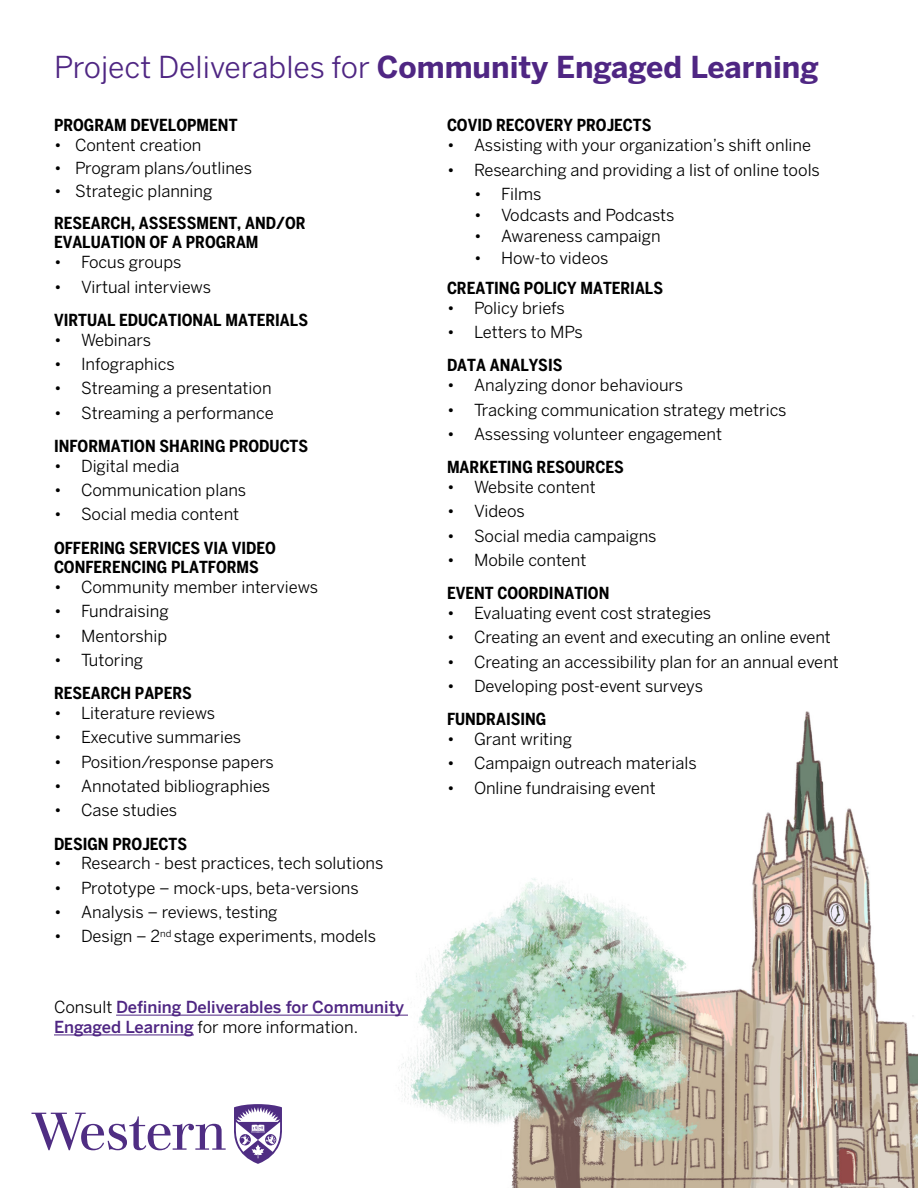
<style>
.page{position:relative;width:918px;height:1188px;background:#fff}
.page>*{position:absolute;margin:0;border:0;box-sizing:border-box;transform-origin:0 0}
.Subheader{font:700 30px "Benton Sans";color:#4f2683}
.t1{font:16.5px "Benton Sans";color:#000}
.Body_text{font:700 condensed 16.5px/19.8px "Benton Sans";color:#000}
.Body_text-2{font:500 16.5px/19.8px "Benton Sans";color:#4f2683}
.s1{font-weight:400}
.s2{font-weight:400;color:#000}
</style>
<div class="page">
<img style="left:356px;top:711px;width:562px;height:477px">
<hr style="left:116px;top:1015px;width:292px;height:1px;background:#4f2683">
<hr style="left:54px;top:1035px;width:140px;height:1px;background:#4f2683">
<svg style="left:32px;top:1113px;width:194px;height:37px"></svg>
<svg style="left:234px;top:1104px;width:48px;height:60px"></svg>
<p class="Subheader" style="left:54px;top:49px;width:766px"><span class="s1">Project Deliverables for</span> Community Engaged Learning</p>
<p class="Body_text" style="left:54px;top:115px;width:185px">PROGRAM DEVELOPMENT</p>
<p class="t1" style="left:54px;top:136px;width:149px">• Content creation</p>
<p class="t1" style="left:54px;top:158px;width:200px">• Program plans/outlines</p>
<p class="t1" style="left:54px;top:181px;width:160px">• Strategic planning</p>
<p class="Body_text" style="left:54px;top:213px;width:253px">RESEARCH, ASSESSMENT, AND/OR<br>EVALUATION OF A PROGRAM</p>
<p class="t1" style="left:54px;top:253px;width:129px">• Focus groups</p>
<p class="t1" style="left:54px;top:277px;width:159px">• Virtual interviews</p>
<p class="Body_text" style="left:54px;top:310px;width:256px">VIRTUAL EDUCATIONAL MATERIALS</p>
<p class="t1" style="left:54px;top:330px;width:99px">• Webinars</p>
<p class="t1" style="left:54px;top:354px;width:122px">• Infographics</p>
<p class="t1" style="left:54px;top:379px;width:219px">• Streaming a presentation</p>
<p class="t1" style="left:54px;top:403px;width:221px">• Streaming a performance</p>
<p class="Body_text" style="left:54px;top:436px;width:256px">INFORMATION SHARING PRODUCTS</p>
<p class="t1" style="left:54px;top:456px;width:127px">• Digital media</p>
<p class="t1" style="left:54px;top:480px;width:194px">• Communication plans</p>
<p class="t1" style="left:54px;top:505px;width:187px">• Social media content</p>
<p class="Body_text" style="left:54px;top:538px;width:223px">OFFERING SERVICES VIA VIDEO<br>CONFERENCING PLATFORMS</p>
<p class="t1" style="left:54px;top:577px;width:266px">• Community member interviews</p>
<p class="t1" style="left:54px;top:602px;width:116px">• Fundraising</p>
<p class="t1" style="left:54px;top:626px;width:115px">• Mentorship</p>
<p class="t1" style="left:54px;top:650px;width:91px">• Tutoring</p>
<p class="Body_text" style="left:54px;top:683px;width:139px">RESEARCH PAPERS</p>
<p class="t1" style="left:54px;top:703px;width:163px">• Literature reviews</p>
<p class="t1" style="left:54px;top:728px;width:189px">• Executive summaries</p>
<p class="t1" style="left:54px;top:752px;width:221px">• Position/response papers</p>
<p class="t1" style="left:54px;top:776px;width:218px">• Annotated bibliographies</p>
<p class="t1" style="left:54px;top:801px;width:125px">• Case studies</p>
<p class="Body_text" style="left:54px;top:834px;width:135px">DESIGN PROJECTS</p>
<p class="t1" style="left:54px;top:854px;width:331px">• Research - best practices, tech solutions</p>
<p class="t1" style="left:54px;top:878px;width:306px">• Prototype – mock-ups, beta-versions</p>
<p class="t1" style="left:54px;top:902px;width:225px">• Analysis – reviews, testing</p>
<p class="t1" style="left:54px;top:927px;width:324px">• Design – 2<sup>nd</sup> stage experiments, models</p>
<p class="Body_text" style="left:447px;top:115px;width:206px">COVID RECOVERY PROJECTS</p>
<p class="t1" style="left:447px;top:136px;width:366px">• Assisting with your organization’s shift online</p>
<p class="t1" style="left:447px;top:160px;width:375px">• Researching and providing a list of online tools</p>
<p class="t1" style="left:474px;top:184px;width:69px">• Films</p>
<p class="t1" style="left:474px;top:205px;width:202px">• Vodcasts and Podcasts</p>
<p class="t1" style="left:474px;top:227px;width:188px">• Awareness campaign</p>
<p class="t1" style="left:474px;top:248px;width:136px">• How-to videos</p>
<p class="Body_text" style="left:447px;top:278px;width:218px">CREATING POLICY MATERIALS</p>
<p class="t1" style="left:447px;top:298px;width:119px">• Policy briefs</p>
<p class="t1" style="left:447px;top:322px;width:137px">• Letters to MPs</p>
<p class="Body_text" style="left:447px;top:355px;width:117px">DATA ANALYSIS</p>
<p class="t1" style="left:447px;top:376px;width:238px">• Analyzing donor behaviours</p>
<p class="t1" style="left:447px;top:400px;width:341px">• Tracking communication strategy metrics</p>
<p class="t1" style="left:447px;top:424px;width:277px">• Assessing volunteer engagement</p>
<p class="Body_text" style="left:447px;top:457px;width:178px">MARKETING RESOURCES</p>
<p class="t1" style="left:447px;top:477px;width:150px">• Website content</p>
<p class="t1" style="left:447px;top:502px;width:80px">• Videos</p>
<p class="t1" style="left:447px;top:526px;width:211px">• Social media campaigns</p>
<p class="t1" style="left:447px;top:550px;width:141px">• Mobile content</p>
<p class="Body_text" style="left:447px;top:583px;width:164px">EVENT COORDINATION</p>
<p class="t1" style="left:447px;top:603px;width:266px">• Evaluating event cost strategies</p>
<p class="t1" style="left:447px;top:628px;width:386px">• Creating an event and executing an online event</p>
<p class="t1" style="left:447px;top:652px;width:393px">• Creating an accessibility plan for an annual event</p>
<p class="t1" style="left:447px;top:676px;width:258px">• Developing post-event surveys</p>
<p class="Body_text" style="left:447px;top:709px;width:101px">FUNDRAISING</p>
<p class="t1" style="left:447px;top:729px;width:127px">• Grant writing</p>
<p class="t1" style="left:447px;top:754px;width:251px">• Campaign outreach materials</p>
<p class="t1" style="left:447px;top:778px;width:210px">• Online fundraising event</p>
<p class="Body_text-2" style="left:54px;top:997px;width:352px"><span class="s2">Consult</span> Defining Deliverables for Community<br>Engaged Learning <span class="s2">for more information.</span></p>
</div>
